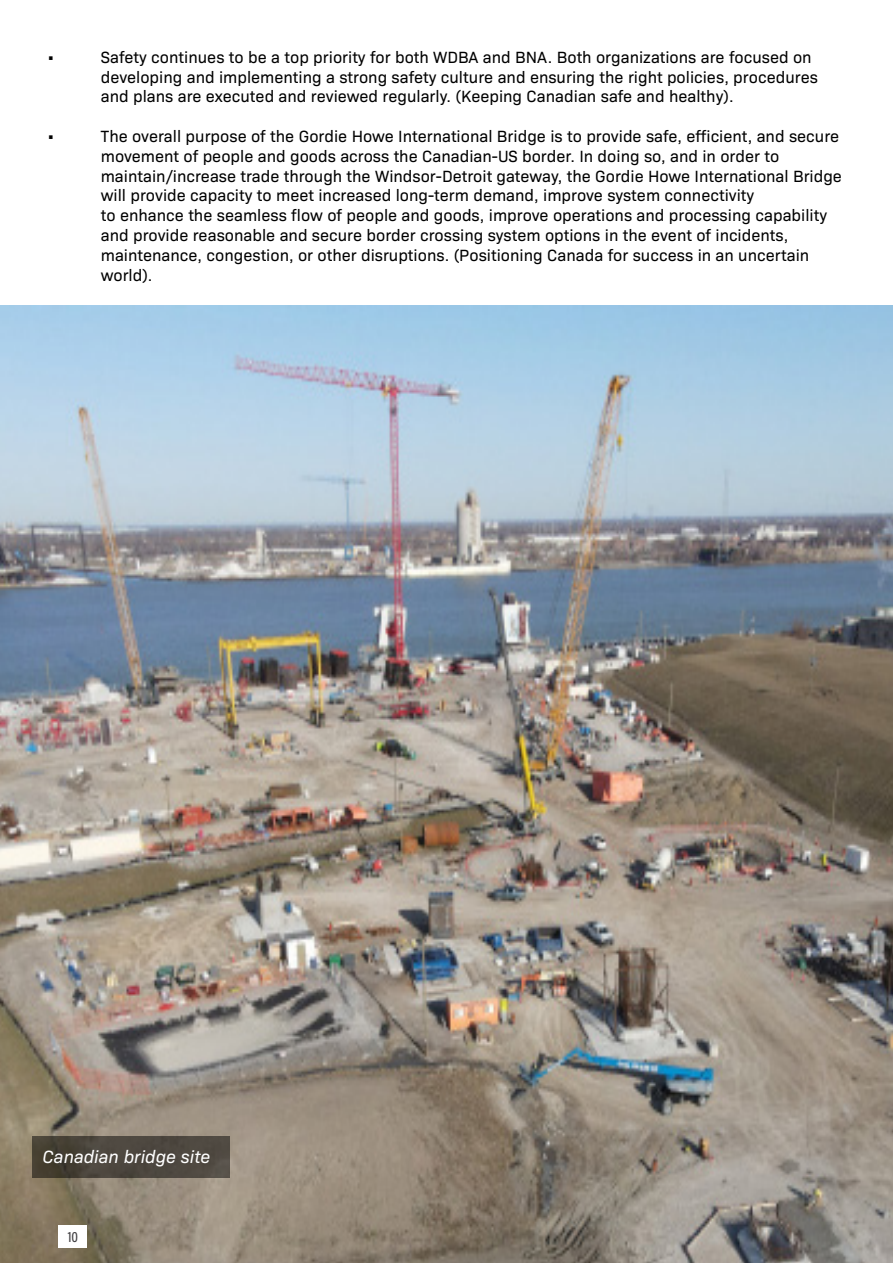
<style>
.page{position:relative;width:893px;height:1263px;background:#fff}
.page>*{position:absolute;margin:0;border:0;box-sizing:border-box;transform-origin:0 0}
.t1{font:italic 18px "Bio Sans";color:#fff}
.t2{font:16.5px/19.8px "Bio Sans";color:#000}
.t3{font:500 15px "Acumin Pro Cond";color:#414042}
</style>
<div class="page">
<img style="left:0;top:305px;width:893px;height:958px">
<div style="left:33px;top:1136px;width:197px;height:42px;background:linear-gradient(to right,#443e32,#534d47)"></div>
<div style="left:59px;top:1225px;width:28px;height:23px;background:#fff"></div>
<p class="t2" style="left:47px;top:46px;width:10px">•</p>
<p class="t2" style="left:101px;top:46px;width:719px">Safety continues to be a top priority for both WDBA and BNA. Both organizations are focused on developing and implementing a strong safety culture and ensuring the right policies, procedures and plans are executed and reviewed regularly. (Keeping Canadian safe and healthy).</p>
<p class="t2" style="left:47px;top:125px;width:10px">•</p>
<p class="t2" style="left:101px;top:125px;width:743px">The overall purpose of the Gordie Howe International Bridge is to provide safe, efficient, and secure movement of people and goods across the Canadian-US border. In doing so, and in order to maintain/increase trade through the Windsor-Detroit gateway, the Gordie Howe International Bridge will provide capacity to meet increased long-term demand, improve system connectivity<br>to enhance the seamless flow of people and goods, improve operations and processing capability and provide reasonable and secure border crossing system options in the event of incidents, maintenance, congestion, or other disruptions. (Positioning Canada for success in an uncertain world).</p>
<p class="t1" style="left:43px;top:1144px;width:169px">Canadian bridge site</p>
<p class="t3" style="left:68px;top:1227px;width:12px">10</p>
</div>
